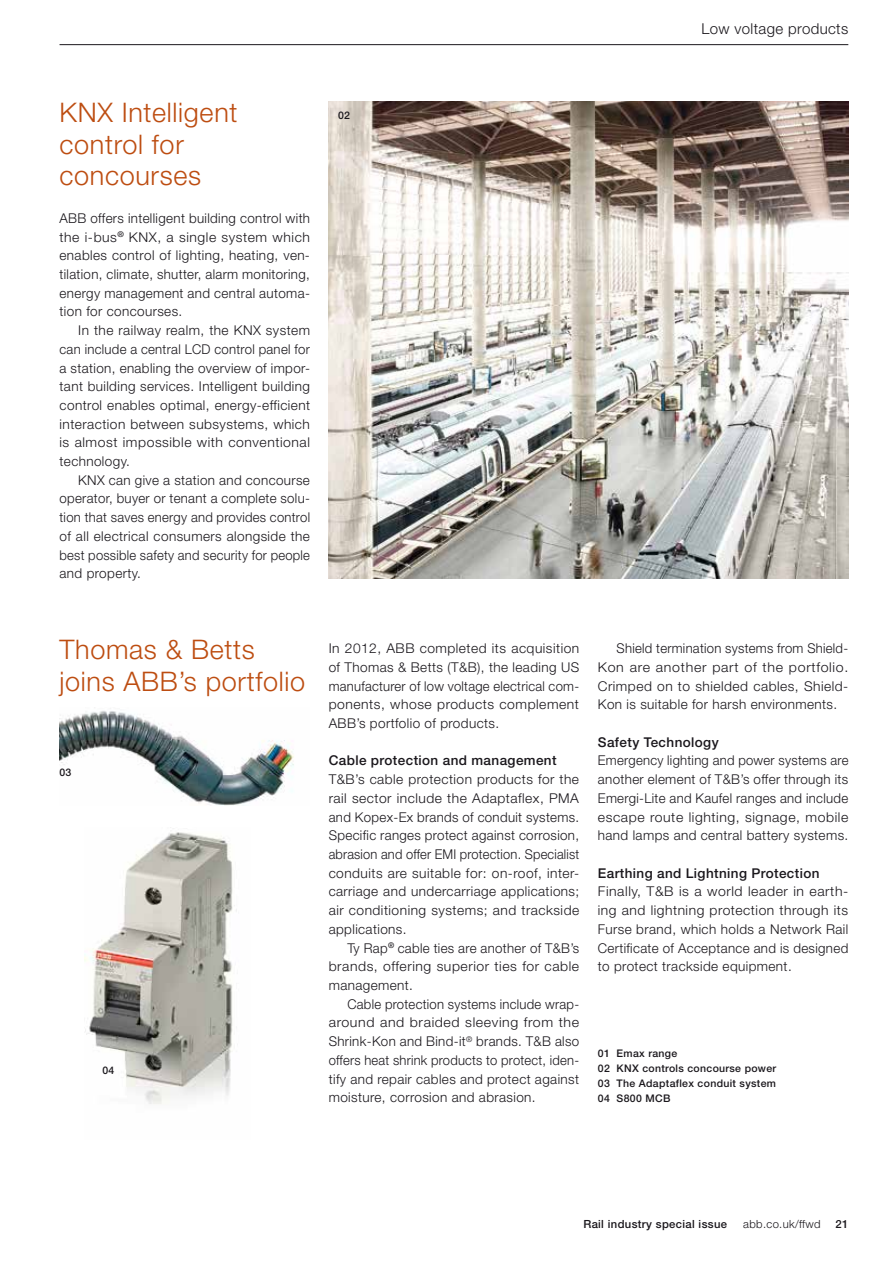
<style>
.page{position:relative;width:893px;height:1263px;background:#fff}
.page>*{position:absolute;margin:0;border:0;box-sizing:border-box;transform-origin:0 0}
.t1{font:300 27px/31.5px "Helvetica Neue";letter-spacing:.025em;color:#bd4d11}
.t2{font:300 15px "Helvetica Neue";letter-spacing:.025em;color:#1a171c}
.t3{font:300 13.5px/18.8px "Helvetica Neue";letter-spacing:.03em;color:#1a171c;text-align:justify}
.t4{font:300 13.5px/18.8px "Helvetica Neue";letter-spacing:.03em;color:#1a171c;text-align:justify;scale:1.04 1}
.t5{font:500 13.5px "Helvetica Neue";letter-spacing:.03em;color:#1a171c}
.t6{font:500 11.25px "Helvetica Neue";letter-spacing:.03em;color:#1a171c}
.t7{font:300 11.25px "Helvetica Neue";letter-spacing:.03em;color:#1a171c}
.t8{font:500 10.5px/15px "Helvetica Neue";letter-spacing:.03em;color:#1a171c}
</style>
<div class="page">
<hr style="left:60px;top:44px;width:788px;height:1px;background:#1a171c">
<img style="left:329px;top:101px;width:519px;height:477px">
<img style="left:60px;top:711px;width:234px;height:94px">
<img style="left:84px;top:827px;width:153px;height:277px">
<p class="t2" style="left:701px;top:20px;width:148px">Low voltage products</p>
<h1 class="t1" style="left:60px;top:96px;width:179px">KNX Intelligent control for concourses</h1>
<p class="t3" style="left:60px;top:208px;width:252px">ABB offers intelligent building control with the i-bus<sup>®</sup> KNX, a single system which enables control of lighting, heating, ven&shy;tilation, climate, shutter, alarm monitoring, energy management and central automa&shy;tion for concourses.</p>
<p class="t3" style="left:60px;top:321px;width:252px;text-indent:19px">In the railway realm, the KNX system can include a central LCD control panel for a station, enabling the overview of impor&shy;tant building services. Intelligent building control enables optimal, energy-efficient interaction between subsystems, which is almost impossible with conventional technology.</p>
<p class="t3" style="left:60px;top:470px;width:252px;text-indent:19px">KNX can give a station and concourse operator, buyer or tenant a complete solu&shy;tion that saves energy and provides control of all electrical consumers alongside the best possible safety and security for people and property.</p>
<p class="t8" style="left:338px;top:107px;width:13px">02</p>
<h1 class="t1" style="left:60px;top:633px;width:247px">Thomas &amp; Betts joins ABB’s portfolio</h1>
<p class="t8" style="left:59px;top:764px;width:13px">03</p>
<p class="t8" style="left:102px;top:1063px;width:13px">04</p>
<p class="t3" style="left:329px;top:639px;width:252px">In 2012, ABB completed its acquisition of Thomas &amp; Betts (T&amp;B), the leading US manufacturer of low voltage electrical com&shy;ponents, whose products complement ABB’s portfolio of products.</p>
<p class="t5" style="left:329px;top:753px;width:229px">Cable protection and management</p>
<p class="t3" style="left:329px;top:770px;width:252px">T&amp;B’s cable protection products for the rail sector include the Adaptaflex, PMA and Kopex-Ex brands of conduit systems.<br>Specific ranges protect against corrosion, abrasion and offer EMI protection. Specialist conduits are suitable for: on-roof, inter&shy;carriage and undercarriage applications; air conditioning systems; and trackside applications.</p>
<p class="t3" style="left:329px;top:938px;width:252px;text-indent:19px">Ty Rap<sup>®</sup> cable ties are another of T&amp;B’s brands, offering superior ties for cable management.</p>
<p class="t3" style="left:329px;top:994px;width:252px;text-indent:19px">Cable protection systems include wrap&shy;around and braided sleeving from the Shrink-Kon and Bind-it<sup>®</sup> brands. T&amp;B also offers heat shrink products to protect, iden&shy;tify and repair cables and protect against moisture, corrosion and abrasion.</p>
<p class="t3" style="left:598px;top:639px;width:252px;text-indent:19px">Shield termination systems from Shield-Kon are another part of the portfolio.<br>Crimped on to shielded cables, Shield-Kon is suitable for harsh environments.</p>
<p class="t5" style="left:598px;top:734px;width:122px">Safety Technology</p>
<p class="t3" style="left:598px;top:751px;width:252px">Emergency lighting and power systems are another element of T&amp;B’s offer through its Emergi-Lite and Kaufel ranges and include escape route lighting, signage, mobile hand lamps and central battery systems.</p>
<p class="t5" style="left:598px;top:865px;width:223px">Earthing and Lightning Protection</p>
<p class="t4" style="left:598px;top:882px;width:242px">Finally, T&amp;B is a world leader in earth&shy;ing and lightning protection through its Furse brand, which holds a Network Rail Certificate of Acceptance and is designed to protect trackside equipment.</p>
<p class="t8" style="left:598px;top:1046px;width:180px">01 Emax range<br>02 KNX controls concourse power<br>03 The Adaptaflex conduit system<br>04 S800 MCB</p>
<p class="t6" style="left:583px;top:1217px;width:145px">Rail industry special issue</p>
<p class="t7" style="left:743px;top:1217px;width:79px">abb.co.uk/ffwd</p>
<p class="t6" style="left:835px;top:1217px;width:14px">21</p>
</div>
